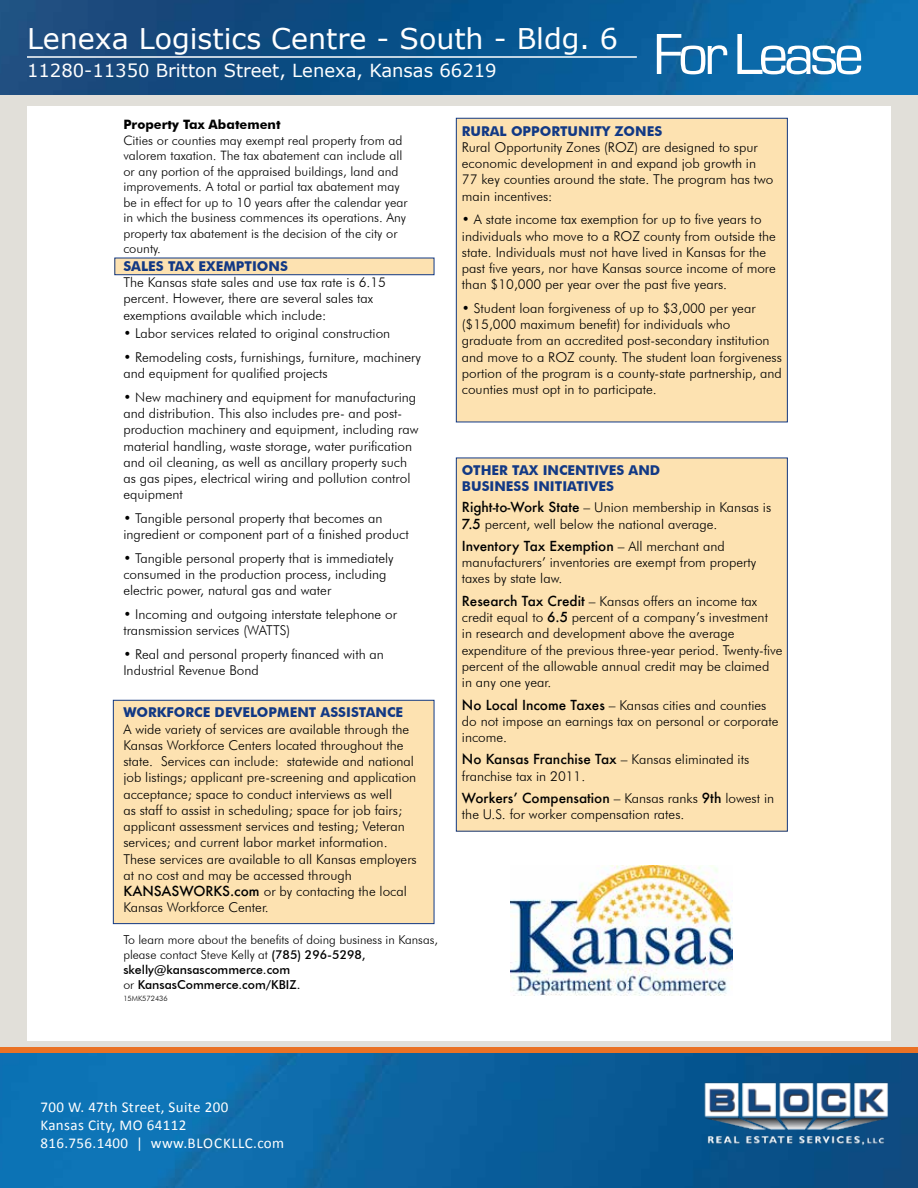
<style>
.page{position:relative;width:918px;height:1188px;background:#fff}
.page>*{position:absolute;margin:0;border:0;box-sizing:border-box;transform-origin:0 0}
.t1{font:60px "Eurostile";letter-spacing:-.075em;color:#fff}
.t2{font:28.5px "Verdana";color:#fff}
.t3{font:18px "Verdana";color:#fff}
.t4{font:15px/18px "Calibri";letter-spacing:.025em;color:#fff}
.t5{font:300 13.5px/16.2px "Futura BT";color:#000}
.t6{font:500 13.5px "Futura";color:#000}
.t7{font:700 13.5px/16.2px "Futura BT";color:#123985}
.t8{font:300 12.9px/15.5px "Futura BT";color:#000}
.t9{font:700 12.9px "Futura BT";color:#000}
.t10{font:300 12.3px/14.7px "Futura BT";color:#000}
.t11{font:300 7.35px "Futura BT";color:#000}
.s1{font-family:"Futura";font-weight:500}
.s2{font-weight:500}
.s3{font-family:"Futura BT";font-weight:300}
</style>
<div class="page">
<div style="left:0;top:93px;width:918px;height:978px;background:#e1dfd9"></div>
<img style="left:0;top:1053px;width:918px;height:135px">
<img style="left:701px;top:1073px;width:190px;height:75px">
<div style="left:0;top:1047px;width:918px;height:6px;background:#ea7225"></div>
<img style="left:0;top:0;width:918px;height:94px">
<hr style="left:27px;top:56px;width:610px;height:2px;background:#fff">
<div style="left:27px;top:107px;width:864px;height:934px;background:#fff"></div>
<div style="left:115px;top:258px;width:319px;height:17px;background:#fde2b1"></div>
<div style="left:115px;top:258px;width:319px;height:17px;border:1px solid #123985"></div>
<div style="left:456px;top:458px;width:331px;height:373px;background:#fde2b1"></div>
<div style="left:456px;top:458px;width:332px;height:373px;border:1px solid #123985"></div>
<div style="left:113px;top:700px;width:321px;height:224px;background:#fde2b1"></div>
<div style="left:113px;top:700px;width:321px;height:224px;border:1px solid #123985"></div>
<div style="left:456px;top:118px;width:331px;height:304px;background:#fde2b1"></div>
<div style="left:456px;top:118px;width:332px;height:304px;border:1px solid #123985"></div>
<img style="left:511px;top:865px;width:222px;height:130px">
<h2 class="t2" style="left:27px;top:19px;width:593px">Lenexa Logistics Centre - South - Bldg. 6</h2>
<h3 class="t3" style="left:27px;top:58px;width:471px">11280-11350 Britton Street, Lenexa, Kansas 66219</h3>
<h1 class="t1" style="left:653px;top:22px;width:212px">For Lease</h1>
<p class="t9" style="left:123px;top:117px;width:159px">Property Tax Abatement</p>
<p class="t8" style="left:123px;top:132px;width:286px">Cities or counties may exempt real property from ad valorem taxation. The tax abatement can include all or any portion of the appraised buildings, land and improvements. A total or partial tax abatement may be in effect for up to 10 years after the calendar year in which the business commences its operations. Any property tax abatement is the decision of the city or county.</p>
<p class="t7" style="left:123px;top:258px;width:166px">SALES TAX EXEMPTIONS</p>
<p class="t5" style="left:123px;top:274px;width:264px">The Kansas state sales and use tax rate is 6.15 percent. However, there are several sales tax exemptions available which include:</p>
<p class="t5" style="left:123px;top:325px;width:268px">• Labor services related to original construction</p>
<p class="t5" style="left:123px;top:349px;width:299px">• Remodeling costs, furnishings, furniture, machinery and equipment for qualified projects</p>
<p class="t5" style="left:123px;top:389px;width:297px">• New machinery and equipment for manufacturing and distribution. This also includes pre- and post&shy;production machinery and equipment, including raw material handling, waste storage, water purification and oil cleaning, as well as ancillary property such as gas pipes, electrical wiring and pollution control equipment</p>
<p class="t5" style="left:123px;top:510px;width:287px">• Tangible personal property that becomes an ingredient or component part of a finished product</p>
<p class="t5" style="left:123px;top:550px;width:272px">• Tangible personal property that is immediately consumed in the production process, including electric power, natural gas and water</p>
<p class="t5" style="left:123px;top:606px;width:275px">• Incoming and outgoing interstate telephone or transmission services (WATTS)</p>
<p class="t5" style="left:123px;top:646px;width:262px">• Real and personal property financed with an<br>Industrial Revenue Bond</p>
<p class="t7" style="left:123px;top:704px;width:281px">WORKFORCE DEVELOPMENT ASSISTANCE</p>
<p class="t5" style="left:123px;top:721px;width:295px">A wide variety of services are available through the Kansas Workforce Centers located throughout the state. Services can include: statewide and national job listings; applicant pre-screening and application acceptance; space to conduct interviews as well<br>as staff to assist in scheduling; space for job fairs; applicant assessment services and testing; Veteran services; and current labor market information.<br>These services are available to all Kansas employers at no cost and may be accessed through <span class="s1">KANSASWORKS.com</span> or by contacting the local Kansas Workforce Center.</p>
<p class="t10" style="left:123px;top:933px;width:316px">To learn more about the benefits of doing business in Kansas, please contact Steve Kelly at <span class="s2">(785) 296-5298, skelly@kansascommerce.com<br></span>or <span class="s2">KansasCommerce.com/KBIZ.</span></p>
<p class="t11" style="left:123px;top:994px;width:46px">15MK572436</p>
<p class="t7" style="left:462px;top:123px;width:202px">RURAL OPPORTUNITY ZONES</p>
<p class="t5" style="left:462px;top:139px;width:313px">Rural Opportunity Zones (ROZ) are designed to spur economic development in and expand job growth in 77 key counties around the state. The program has two main incentives:</p>
<p class="t5" style="left:462px;top:211px;width:316px">• A state income tax exemption for up to five years to individuals who move to a ROZ county from outside the state. Individuals must not have lived in Kansas for the past five years, nor have Kansas source income of more than $10,000 per year over the past five years.</p>
<p class="t5" style="left:462px;top:300px;width:322px">• Student loan forgiveness of up to $3,000 per year ($15,000 maximum benefit) for individuals who graduate from an accredited post-secondary institution and move to a ROZ county. The student loan forgiveness portion of the program is a county-state partnership, and counties must opt in to participate.</p>
<p class="t7" style="left:462px;top:462px;width:200px">OTHER TAX INCENTIVES AND<br>BUSINESS INITIATIVES</p>
<p class="t5" style="left:462px;top:499px;width:311px"><span class="s1">Right-to-Work State</span> – Union membership in Kansas is<br><span class="s1">7.5</span> percent, well below the national average.</p>
<p class="t6" style="left:462px;top:537px;width:264px">Inventory Tax Exemption <span class="s3">– All merchant and</span></p>
<p class="t5" style="left:462px;top:554px;width:296px">manufacturers’ inventories are exempt from property taxes by state law.</p>
<p class="t5" style="left:462px;top:593px;width:322px"><span class="s1">Research Tax Credit</span> – Kansas offers an income tax credit equal to <span class="s1">6.5</span> percent of a company’s investment<br>in research and development above the average expenditure of the previous three-year period. Twenty-five percent of the allowable annual credit may be claimed in any one year.</p>
<p class="t5" style="left:462px;top:697px;width:318px"><span class="s1">No Local Income Taxes</span> – Kansas cities and counties do not impose an earnings tax on personal or corporate income.</p>
<p class="t6" style="left:462px;top:750px;width:289px">No Kansas Franchise Tax <span class="s3">– Kansas eliminated its</span></p>
<p class="t5" style="left:462px;top:768px;width:125px">franchise tax in 2011.</p>
<p class="t6" style="left:462px;top:789px;width:314px">Workers’ Compensation <span class="s3">– Kansas ranks</span> 9th <span class="s3">lowest in</span></p>
<p class="t5" style="left:462px;top:806px;width:224px">the U.S. for worker compensation rates.</p>
<p class="t4" style="left:40px;top:1098px;width:245px">700 W. 47th Street, Suite 200<br>Kansas City, MO 64112<br>816.756.1400 | www.BLOCKLLC.com</p>
</div>
